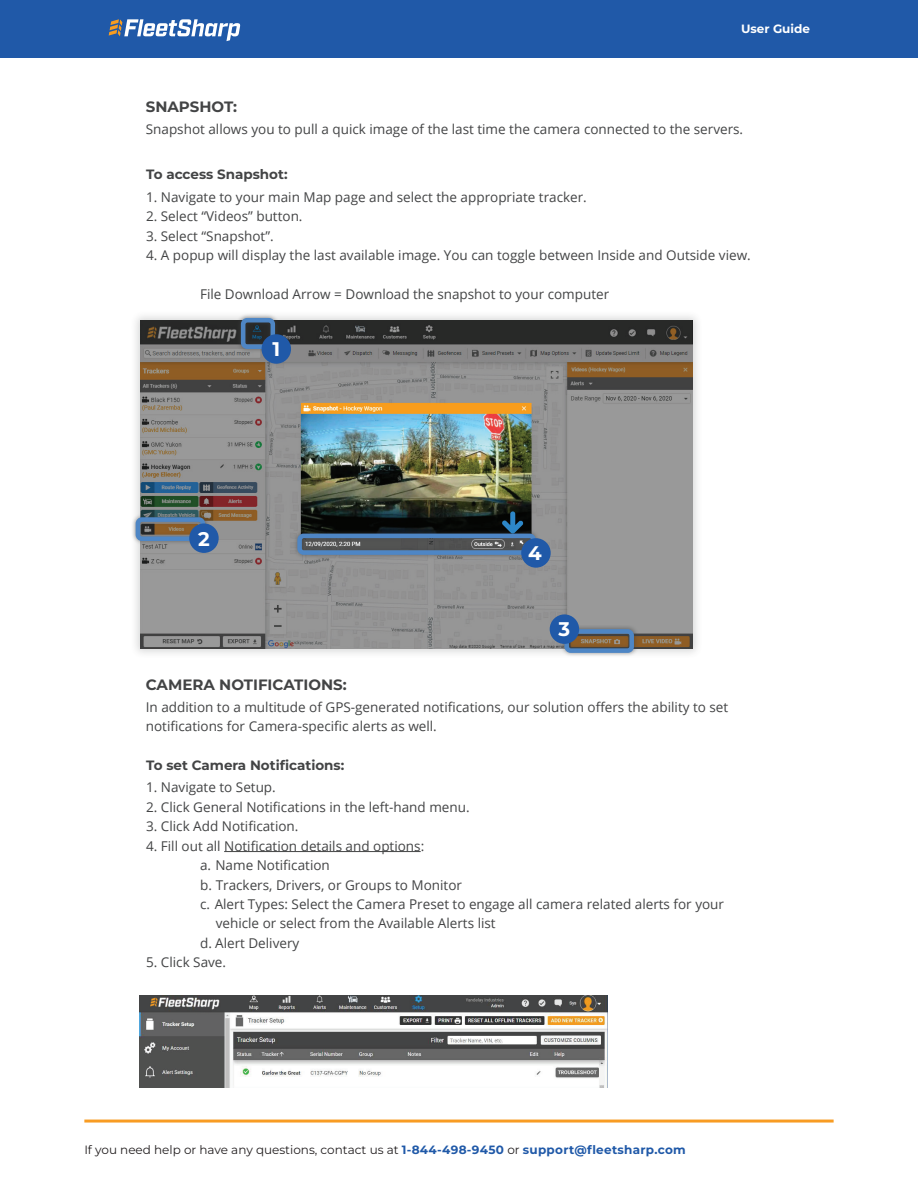
<style>
.page{position:relative;width:918px;height:1188px;background:#fff}
.page>*{position:absolute;margin:0;border:0;box-sizing:border-box;transform-origin:0 0}
.t1{font:700 19.8px "Montserrat";color:#fff}
.t2{font:700 15px "Montserrat";color:#434445}
.t3{font:13.5px/19.5px "Open Sans";color:#434445}
.t4{font:700 13.5px "Montserrat";color:#434445}
.t5{font:12px "Montserrat";color:#231f20}
.t6{font:700 12px "Montserrat";color:#fff}
.s1{font-weight:700;color:#2059a8}
</style>
<div class="page">
<hr style="left:84px;top:1120px;width:750px;height:3px;background:#f89c23">
<div style="left:0;top:0;width:918px;height:57px;background:#2059a8"></div>
<svg style="left:109px;top:19px;width:131px;height:22px"></svg>
<hr style="left:224px;top:851px;width:197px;height:1px;background:#434445">
<div style="left:129px;top:310px;width:575px;height:349px;background:#434445;opacity:.2"></div>
<img style="left:141px;top:321px;width:552px;height:327px">
<div style="left:236px;top:313px;width:44px;height:40px;background:#434445;opacity:.58"></div>
<div style="left:241px;top:318px;width:34px;height:31px;border:5px solid #4e86c5;border-radius:4px"></div>
<div style="left:131px;top:513px;width:79px;height:33px;background:#434445;opacity:.58"></div>
<div style="left:136px;top:517px;width:69px;height:24px;border:5px solid #4e86c5;border-radius:4px"></div>
<div style="left:560px;top:625px;width:79px;height:33px;background:#434445;opacity:.58"></div>
<div style="left:564px;top:629px;width:70px;height:24px;border:5px solid #4e86c5;border-radius:4px"></div>
<div style="left:293px;top:529px;width:248px;height:30px;background:#434445;opacity:.58"></div>
<div style="left:297px;top:534px;width:239px;height:21px;border:5px solid #4e86c5;border-radius:4px"></div>
<svg style="left:502px;top:511px;width:21px;height:23px"></svg>
<div style="left:262px;top:334px;width:29px;height:30px;background:#2059a8;border-radius:50%"></div>
<div style="left:189px;top:523px;width:30px;height:30px;background:#2059a8;border-radius:50%"></div>
<div style="left:521px;top:538px;width:30px;height:30px;background:#2059a8;border-radius:50%"></div>
<div style="left:550px;top:614px;width:29px;height:30px;background:#2059a8;border-radius:50%"></div>
<img style="left:139px;top:996px;width:469px;height:91px">
<p class="t6" style="left:741px;top:21px;width:70px">User Guide</p>
<p class="t2" style="left:146px;top:97px;width:93px">SNAPSHOT:</p>
<p class="t3" style="left:146px;top:119px;width:599px">Snapshot allows you to pull a quick image of the last time the camera connected to the servers.</p>
<p class="t4" style="left:146px;top:166px;width:143px">To access Snapshot:</p>
<p class="t3" style="left:146px;top:187px;width:442px">1. Navigate to your main Map page and select the appropriate tracker.</p>
<p class="t3" style="left:146px;top:206px;width:158px">2. Select “Videos” button.</p>
<p class="t3" style="left:146px;top:226px;width:129px">3. Select “Snapshot”.</p>
<p class="t3" style="left:146px;top:245px;width:606px">4. A popup will display the last available image. You can toggle between Inside and Outside view.</p>
<p class="t3" style="left:200px;top:284px;width:411px">File Download Arrow = Download the snapshot to your computer</p>
<h1 class="t1" style="left:272px;top:336px;width:9px">1</h1>
<h1 class="t1" style="left:198px;top:525px;width:13px">2</h1>
<h1 class="t1" style="left:528px;top:540px;width:15px">4</h1>
<h1 class="t1" style="left:559px;top:616px;width:13px">3</h1>
<p class="t2" style="left:146px;top:674px;width:202px">CAMERA NOTIFICATIONS:</p>
<p class="t3" style="left:146px;top:697px;width:584px">In addition to a multitude of GPS-generated notifications, our solution offers the ability to set notifications for Camera-specific alerts as well.</p>
<p class="t4" style="left:146px;top:756px;width:200px">To set Camera Notifications:</p>
<p class="t3" style="left:146px;top:777px;width:131px">1. Navigate to Setup.</p>
<p class="t3" style="left:146px;top:797px;width:325px">2. Click General Notifications in the left-hand menu.</p>
<p class="t3" style="left:146px;top:816px;width:154px">3. Click Add Notification.</p>
<p class="t3" style="left:146px;top:836px;width:280px">4. Fill out all Notification details and options:</p>
<p class="t3" style="left:200px;top:855px;width:131px">a. Name Notification</p>
<p class="t3" style="left:200px;top:875px;width:263px">b. Trackers, Drivers, or Groups to Monitor</p>
<p class="t3" style="left:200px;top:894px;width:526px">c. Alert Types: Select the Camera Preset to engage all camera related alerts for your</p>
<p class="t3" style="left:216px;top:914px;width:282px">vehicle or select from the Available Alerts list</p>
<p class="t3" style="left:200px;top:933px;width:101px">d. Alert Delivery</p>
<p class="t3" style="left:146px;top:952px;width:82px">5. Click Save.</p>
<p class="t5" style="left:84px;top:1142px;width:603px">If you need help or have any questions, contact us at <span class="s1">1-844-498-9450</span> or <span class="s1">support@fleetsharp.com</span></p>
</div>
